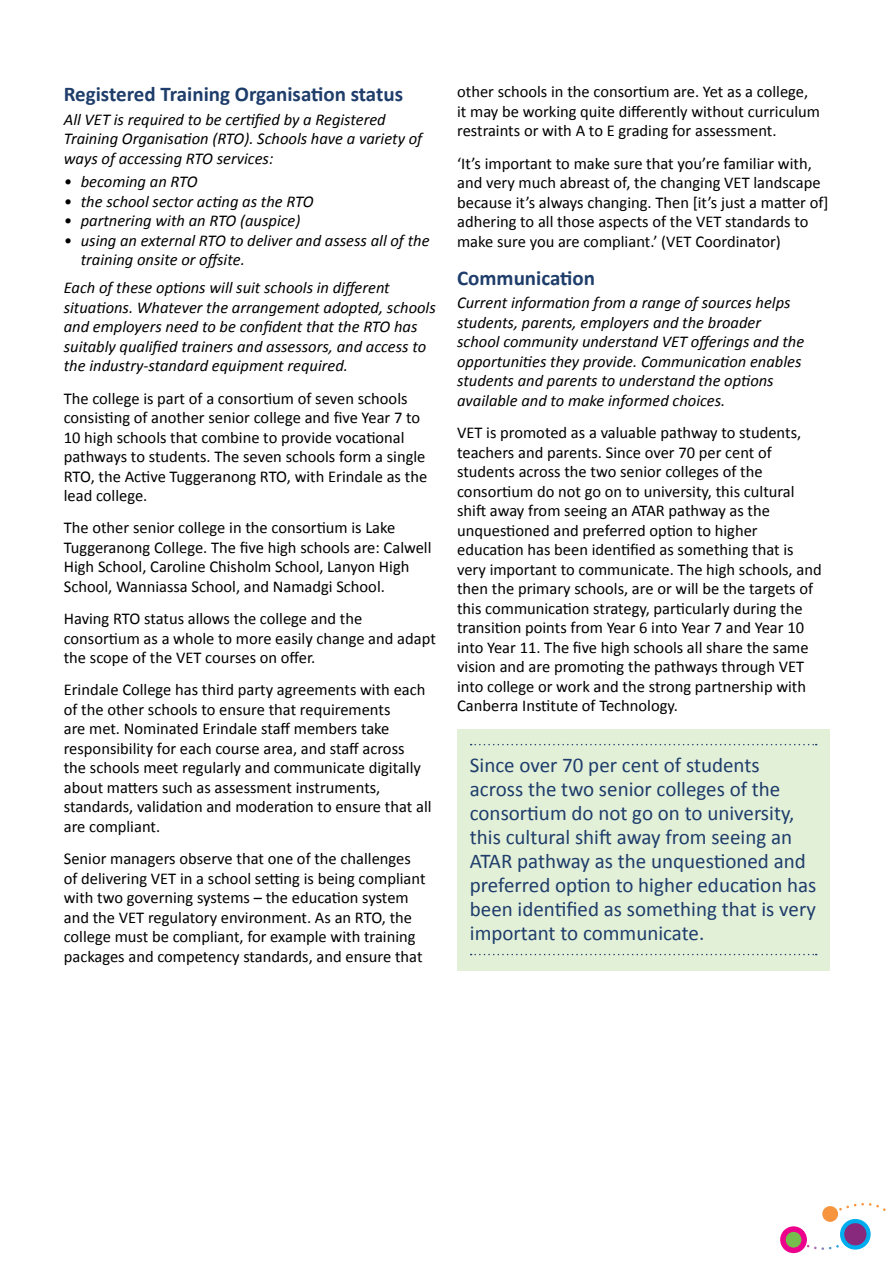
<style>
.page{position:relative;width:893px;height:1263px;background:#fff}
.page>*{position:absolute;margin:0;border:0;box-sizing:border-box;transform-origin:0 0}
.t1{font:21px/24px "Calibri";color:#1e3d6b}
.Heading_3{font:700 21px "Calibri";color:#1e3d6b}
.Body{font:16.5px/19.5px "Calibri";color:#000}
.Explanatory_text__af{font:italic 16.5px/19.5px "Calibri";color:#000}
.Body-2{font:italic 16.5px/19.5px "Calibri";color:#000}
.Explanatory_text{font:italic 16.5px/19.5px "Calibri";color:#000}
</style>
<div class="page">
<svg style="left:780px;top:1226px;width:27px;height:27px"></svg>
<div style="left:786px;top:1232px;width:15px;height:15px;background:#75be4e;border-radius:50%"></div>
<svg style="left:807px;top:1245px;width:32px;height:5px"></svg>
<svg style="left:839px;top:1203px;width:47px;height:8px"></svg>
<div style="left:822px;top:1206px;width:16px;height:16px;background:#f7943e;border-radius:50%"></div>
<svg style="left:840px;top:1219px;width:31px;height:30px"></svg>
<div style="left:844px;top:1223px;width:22px;height:22px;background:#89297d;border-radius:50%"></div>
<div style="left:457px;top:730px;width:372px;height:241px;background:#e3f0d8"></div>
<svg style="left:471px;top:744px;width:346px;height:1px"></svg>
<svg style="left:471px;top:954px;width:346px;height:1px"></svg>
<p class="Heading_3" style="left:64px;top:80px;width:341px">Registered Training Organisation status</p>
<p class="Explanatory_text" style="left:64px;top:109px;width:360px">All VET is required to be certified by a Registered<br>Training Organisation (RTO). Schools have a variety of ways of accessing RTO services:</p>
<p class="Explanatory_text__af" style="left:64px;top:171px;width:135px">• becoming an RTO</p>
<p class="Explanatory_text__af" style="left:64px;top:191px;width:251px">• the school sector acting as the RTO</p>
<p class="Explanatory_text__af" style="left:64px;top:210px;width:238px">• partnering with an RTO (auspice)</p>
<p class="Explanatory_text__af" style="left:81px;top:230px;width:350px;text-indent:-17px">• using an external RTO to deliver and assess all of the training onsite or offsite.</p>
<p class="Body-2" style="left:64px;top:277px;width:374px">Each of these options will suit schools in different situations. Whatever the arrangement adopted, schools and employers need to be confident that the RTO has suitably qualified trainers and assessors, and access to the industry-standard equipment required.</p>
<p class="Body" style="left:64px;top:388px;width:365px">The college is part of a consortium of seven schools consisting of another senior college and five Year 7 to 10 high schools that combine to provide vocational pathways to students. The seven schools form a single RTO, the Active Tuggeranong RTO, with Erindale as the lead college.</p>
<p class="Body" style="left:64px;top:518px;width:369px">The other senior college in the consortium is Lake Tuggeranong College. The five high schools are: Calwell High School, Caroline Chisholm School, Lanyon High School, Wanniassa School, and Namadgi School.</p>
<p class="Body" style="left:64px;top:609px;width:374px">Having RTO status allows the college and the consortium as a whole to more easily change and adapt the scope of the VET courses on offer.</p>
<p class="Body" style="left:64px;top:680px;width:369px">Erindale College has third party agreements with each of the other schools to ensure that requirements<br>are met. Nominated Erindale staff members take responsibility for each course area, and staff across<br>the schools meet regularly and communicate digitally about matters such as assessment instruments, standards, validation and moderation to ensure that all are compliant.</p>
<p class="Body" style="left:64px;top:849px;width:363px">Senior managers observe that one of the challenges of delivering VET in a school setting is being compliant with two governing systems – the education system and the VET regulatory environment. As an RTO, the college must be compliant, for example with training packages and competency standards, and ensure that</p>
<p class="Body" style="left:457px;top:82px;width:364px">other schools in the consortium are. Yet as a college, it may be working quite differently without curriculum restraints or with A to E grading for assessment.</p>
<p class="Body" style="left:457px;top:154px;width:373px">‘It’s important to make sure that you’re familiar with, and very much abreast of, the changing VET landscape because it’s always changing. Then [it’s just a matter of] adhering to all those aspects of the VET standards to make sure you are compliant.’ (VET Coordinator)</p>
<p class="Heading_3" style="left:457px;top:264px;width:139px">Communication</p>
<p class="Explanatory_text__af" style="left:457px;top:293px;width:349px">Current information from a range of sources helps students, parents, employers and the broader school community understand VET offerings and the opportunities they provide. Communication enables students and parents to understand the options available and to make informed choices.</p>
<p class="Body" style="left:457px;top:423px;width:366px">VET is promoted as a valuable pathway to students, teachers and parents. Since over 70 per cent of students across the two senior colleges of the consortium do not go on to university, this cultural shift away from seeing an ATAR pathway as the unquestioned and preferred option to higher education has been identified as something that is very important to communicate. The high schools, and then the primary schools, are or will be the targets of this communication strategy, particularly during the transition points from Year 6 into Year 7 and Year 10 into Year 11. The five high schools all share the same vision and are promoting the pathways through VET into college or work and the strong partnership with Canberra Institute of Technology.</p>
<p class="t1" style="left:470px;top:753px;width:348px">Since over 70 per cent of students across the two senior colleges of the consortium do not go on to university, this cultural shift away from seeing an ATAR pathway as the unquestioned and preferred option to higher education has been identified as something that is very important to communicate.</p>
</div>
